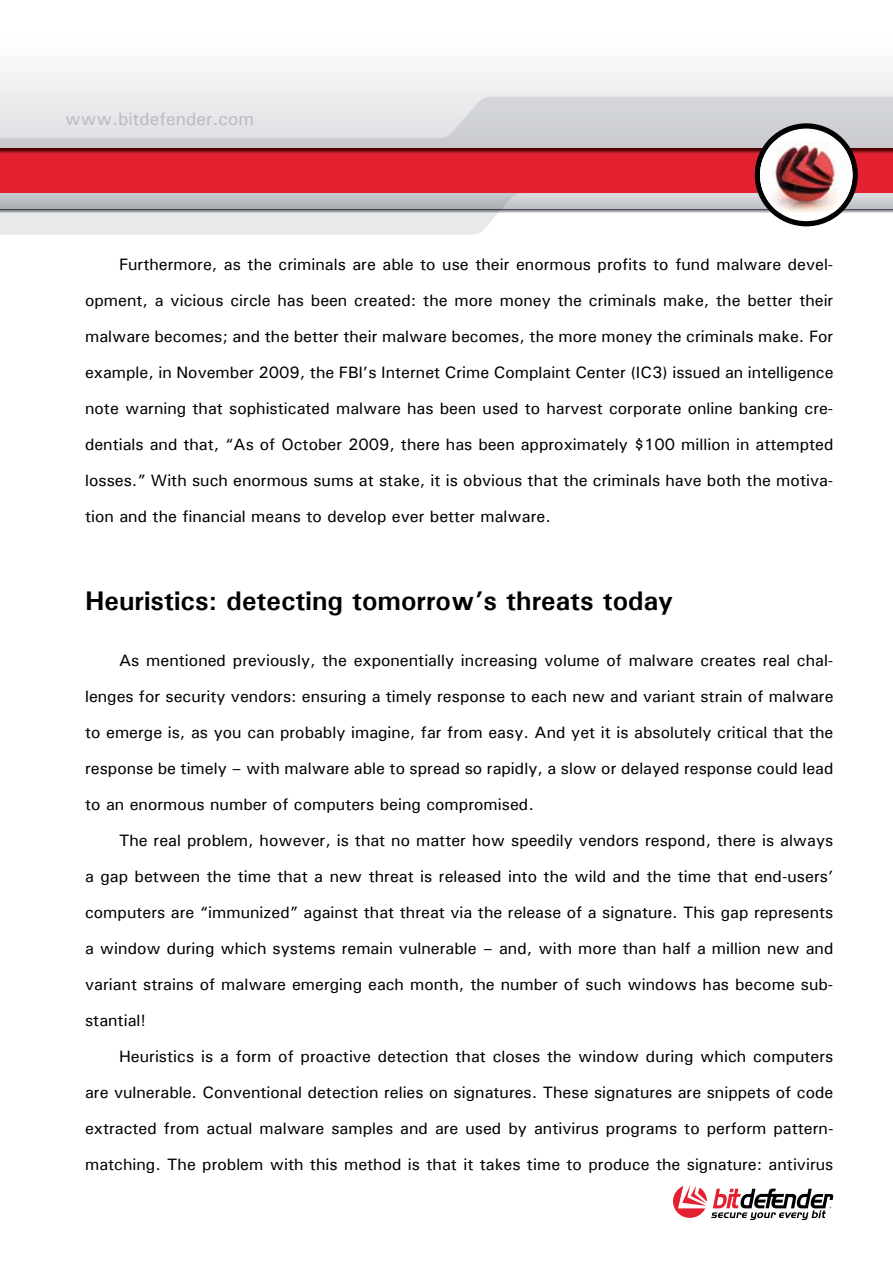
<style>
.page{position:relative;width:893px;height:1263px;background:#fff}
.page>*{position:absolute;margin:0;border:0;box-sizing:border-box;transform-origin:0 0}
.t1{font:700 27px "Univers ATT";color:#000}
.t2{font:18px "Univers ATT";color:#b9bbc1}
.t3{font:500 16.5px/36px "Univers";color:#000;text-align:justify}
</style>
<div class="page">
<svg style="left:673px;top:1185px;width:160px;height:35px"></svg>
<div style="left:0;top:0;width:893px;height:149px;background:linear-gradient(to right,#f9f9fa,#f9f9fa)"></div>
<svg style="left:0;top:97px;width:893px;height:138px;background:#d6d7da"></svg>
<div style="left:0;top:155px;width:893px;height:38px;background:#e42130"></div>
<svg style="left:0;top:149px;width:893px;height:6px;background:#9b131b"></svg>
<svg style="left:757px;top:126px;width:98px;height:98px"></svg>
<div style="left:755px;top:123px;width:103px;height:103px;border:5px solid #000;border-radius:50%"></div>
<img style="left:760px;top:141px;width:92px;height:71px">
<p class="t2" style="left:65px;top:108px;width:191px">www.bitdefender.com</p>
<p class="t3" style="left:85px;top:246px;width:750px;text-indent:34px">Furthermore, as the criminals are able to use their enormous profits to fund malware devel&shy;opment, a vicious circle has been created: the more money the criminals make, the better their malware becomes; and the better their malware becomes, the more money the criminals make. For example, in November 2009, the FBI’s Internet Crime Complaint Center (IC3) issued an intelligence note warning that sophisticated malware has been used to harvest corporate online banking cre&shy;dentials and that, “As of October 2009, there has been approximately $100 million in attempted losses.” With such enormous sums at stake, it is obvious that the criminals have both the motiva&shy;tion and the financial means to develop ever better malware.</p>
<h1 class="t1" style="left:85px;top:584px;width:590px">Heuristics: detecting tomorrow’s threats today</h1>
<p class="t3" style="left:85px;top:642px;width:750px;text-indent:34px">As mentioned previously, the exponentially increasing volume of malware creates real chal&shy;lenges for security vendors: ensuring a timely response to each new and variant strain of malware to emerge is, as you can probably imagine, far from easy. And yet it is absolutely critical that the response be timely – with malware able to spread so rapidly, a slow or delayed response could lead to an enormous number of computers being compromised.</p>
<p class="t3" style="left:85px;top:822px;width:750px;text-indent:34px">The real problem, however, is that no matter how speedily vendors respond, there is always a gap between the time that a new threat is released into the wild and the time that end-users’ computers are “immunized” against that threat via the release of a signature. This gap represents a window during which systems remain vulnerable – and, with more than half a million new and variant strains of malware emerging each month, the number of such windows has become sub&shy;stantial!</p>
<p class="t3" style="left:85px;top:1038px;width:750px;text-indent:34px">Heuristics is a form of proactive detection that closes the window during which computers are vulnerable. Conventional detection relies on signatures. These signatures are snippets of code extracted from actual malware samples and are used by antivirus programs to perform pattern&shy;matching. The problem with this method is that it takes time to produce the signature: antivirus</p>
</div>
